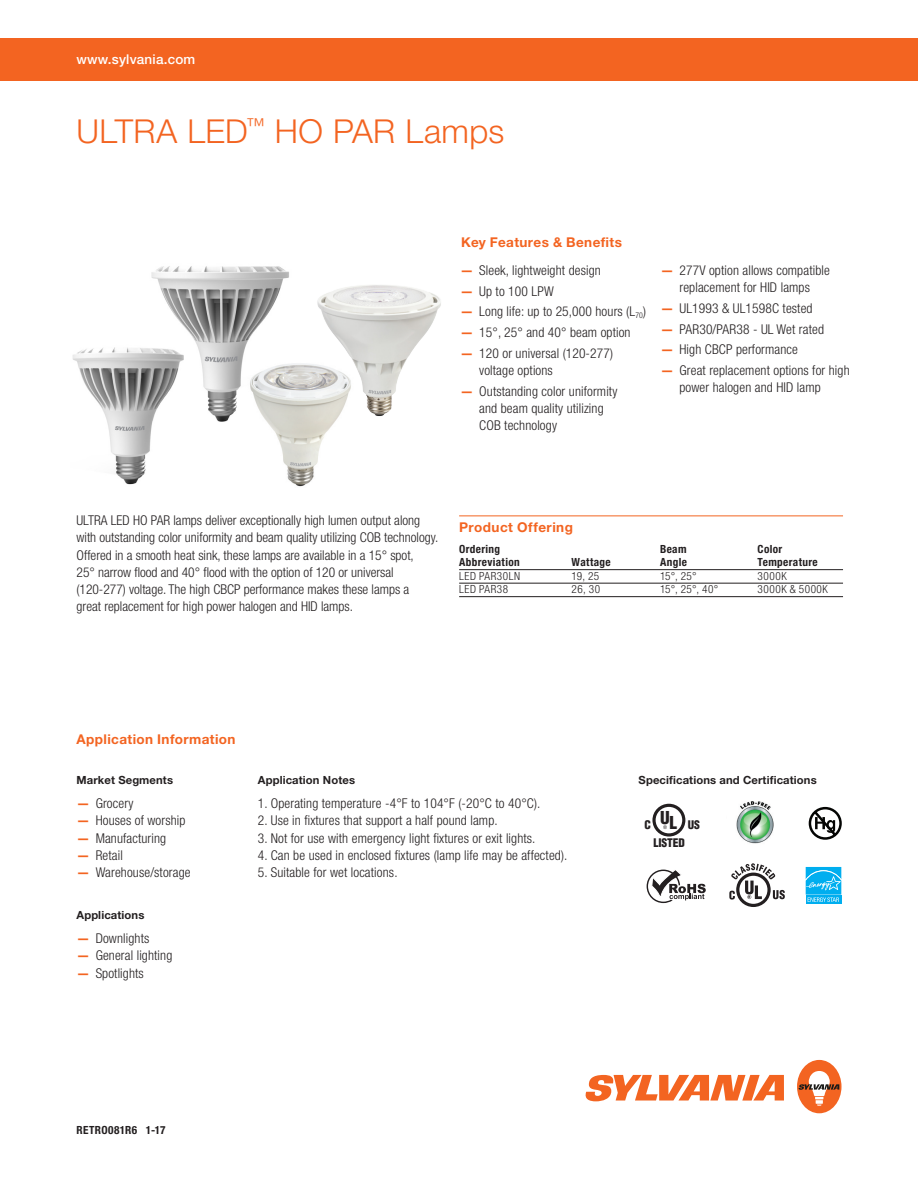
<style>
.page{position:relative;width:918px;height:1188px;background:#fff}
.page>*{position:absolute;margin:0;border:0;box-sizing:border-box;transform-origin:0 0}
.PIB_HEADLINE{font:300 33px "Helvetica Neue LT Pro";letter-spacing:.01em;color:#f36421}
.Letter_Cover_Copy_9{font:300 condensed 13.5px/17.2px "Helvetica Neue LT Pro";letter-spacing:.01em;color:#231f20}
.Letter_Copy_Headline{font:700 13.5px "Helvetica Neue LT Pro";letter-spacing:.03em;color:#f36421}
.Letter_Cover_URL_Ban{font:500 13.5px "Helvetica Neue LT Pro";letter-spacing:.015em;color:#fff}
.Letter_Tablehead_9_o{font:700 13.5px "Helvetica Neue LT Pro";letter-spacing:.035em;color:#f36421}
.t1{font:900 condensed 11.55px/18px "Helvetica";letter-spacing:-.01em;color:#231f20;text-align:center}
.App_Info_Head{font:700 11.25px "Helvetica Neue LT Pro";letter-spacing:.01em;color:#231f20}
.Letter_Tables_7_5_Ba{font:300 condensed 11.25px "Helvetica Neue LT Pro";letter-spacing:.045em;color:#231f20}
.Letter_Tablehead_7_5{font:700 condensed 11.25px "Helvetica Neue LT Pro";letter-spacing:.03em;color:#231f20}
.CODE{font:700 condensed 11.25px "Helvetica Neue LT Pro";letter-spacing:.035em;color:#231f20}
.s1{font-weight:700;font-stretch:normal;color:#f36421}
.s2{font-size:17.4px}
</style>
<div class="page">
<img style="left:151px;top:266px;width:138px;height:156px">
<img style="left:317px;top:285px;width:124px;height:131px">
<hr style="left:459px;top:515px;width:384px;height:1px;background:#f36421">
<hr style="left:459px;top:569px;width:384px;height:1px;background:#231f20">
<hr style="left:459px;top:583px;width:384px;height:1px;background:#231f20">
<hr style="left:459px;top:596px;width:384px;height:1px;background:#231f20">
<div style="left:0;top:38px;width:918px;height:43px;background:#f36421"></div>
<div style="left:652px;top:804px;width:33px;height:33px;border:3px solid #231f20;border-radius:50%"></div>
<svg style="left:663px;top:825px;width:4px;height:4px"></svg>
<svg style="left:805px;top:866px;width:37px;height:38px"></svg>
<div style="left:806px;top:895px;width:35px;height:9px;background:#00aeef"></div>
<svg style="left:806px;top:867px;width:35px;height:35px"></svg>
<svg style="left:647px;top:869px;width:59px;height:34px"></svg>
<svg style="left:808px;top:806px;width:34px;height:34px"></svg>
<img style="left:736px;top:801px;width:38px;height:43px">
<svg style="left:736px;top:873px;width:35px;height:34px"></svg>
<svg style="left:739px;top:876px;width:28px;height:28px"></svg>
<svg style="left:729px;top:863px;width:56px;height:37px"></svg>
<img style="left:246px;top:358px;width:108px;height:129px">
<svg style="left:586px;top:1075px;width:198px;height:26px"></svg>
<div style="left:797px;top:1060px;width:45px;height:53px;background:#f36421;border-radius:50%"></div>
<svg style="left:798px;top:1071px;width:41px;height:35px"></svg>
<img style="left:72px;top:342px;width:111px;height:143px">
<p class="Letter_Cover_URL_Ban" style="left:77px;top:51px;width:120px">www.sylvania.com</p>
<p class="PIB_HEADLINE" style="left:77px;top:111px;width:429px">ULTRA LED<sup>™</sup> HO PAR Lamps</p>
<p class="Letter_Copy_Headline" style="left:461px;top:233px;width:162px">Key Features &amp; Benefits</p>
<p class="Letter_Cover_Copy_9" style="left:460px;top:262px;width:142px"><span class="s1">—</span> Sleek, lightweight design</p>
<p class="Letter_Cover_Copy_9" style="left:460px;top:282px;width:95px"><span class="s1">—</span> Up to 100 LPW</p>
<p class="Letter_Cover_Copy_9" style="left:460px;top:303px;width:187px"><span class="s1">—</span> Long life: up to 25,000 hours (L<sub>70</sub>)</p>
<p class="Letter_Cover_Copy_9" style="left:460px;top:324px;width:172px"><span class="s1">—</span> 15°, 25° and 40° beam option</p>
<p class="Letter_Cover_Copy_9" style="left:479px;top:344px;width:135px;text-indent:-19px"><span class="s1">—</span> 120 or universal (120-277) voltage options</p>
<p class="Letter_Cover_Copy_9" style="left:479px;top:382px;width:140px;text-indent:-19px"><span class="s1">—</span> Outstanding color uniformity and beam quality utilizing<br>COB technology</p>
<p class="Letter_Cover_Copy_9" style="left:660px;top:262px;width:171px;text-align:center"><span class="s1">—</span> 277V option allows compatible replacement for HID lamps</p>
<p class="Letter_Cover_Copy_9" style="left:660px;top:300px;width:154px"><span class="s1">—</span> UL1993 &amp; UL1598C tested</p>
<p class="Letter_Cover_Copy_9" style="left:660px;top:320px;width:165px"><span class="s1">—</span> PAR30/PAR38 - UL Wet rated</p>
<p class="Letter_Cover_Copy_9" style="left:660px;top:341px;width:139px"><span class="s1">—</span> High CBCP performance</p>
<p class="Letter_Cover_Copy_9" style="left:680px;top:361px;width:172px;text-indent:-19px"><span class="s1">—</span> Great replacement options for high power halogen and HID lamp</p>
<p class="Letter_Cover_Copy_9" style="left:77px;top:512px;width:363px">ULTRA LED HO PAR lamps deliver exceptionally high lumen output along with outstanding color uniformity and beam quality utilizing COB technology.<br>Offered in a smooth heat sink, these lamps are available in a 15° spot,<br>25° narrow flood and 40° flood with the option of 120 or universal (120-277) voltage. The high CBCP performance makes these lamps a<br>great replacement for high power halogen and HID lamps.</p>
<p class="Letter_Tablehead_9_o" style="left:459px;top:519px;width:115px">Product Offering</p>
<p class="Letter_Tablehead_7_5" style="left:459px;top:542px;width:43px">Ordering</p>
<p class="Letter_Tablehead_7_5" style="left:660px;top:542px;width:28px">Beam</p>
<p class="Letter_Tablehead_7_5" style="left:758px;top:542px;width:26px">Color</p>
<p class="Letter_Tablehead_7_5" style="left:459px;top:555px;width:62px">Abbreviation</p>
<p class="Letter_Tablehead_7_5" style="left:572px;top:555px;width:41px">Wattage</p>
<p class="Letter_Tablehead_7_5" style="left:660px;top:555px;width:28px">Angle</p>
<p class="Letter_Tablehead_7_5" style="left:758px;top:555px;width:62px">Temperature</p>
<p class="Letter_Tables_7_5_Ba" style="left:459px;top:569px;width:62px">LED PAR30LN</p>
<p class="Letter_Tables_7_5_Ba" style="left:572px;top:569px;width:29px">19, 25</p>
<p class="Letter_Tables_7_5_Ba" style="left:660px;top:569px;width:38px">15°, 25°</p>
<p class="Letter_Tables_7_5_Ba" style="left:758px;top:569px;width:31px">3000K</p>
<p class="Letter_Tables_7_5_Ba" style="left:459px;top:583px;width:51px">LED PAR38</p>
<p class="Letter_Tables_7_5_Ba" style="left:572px;top:583px;width:30px">26, 30</p>
<p class="Letter_Tables_7_5_Ba" style="left:660px;top:583px;width:60px">15°, 25°, 40°</p>
<p class="Letter_Tables_7_5_Ba" style="left:758px;top:583px;width:72px">3000K &amp; 5000K</p>
<p class="Letter_Copy_Headline" style="left:77px;top:731px;width:161px">Application Information</p>
<p class="App_Info_Head" style="left:77px;top:773px;width:98px">Market Segments</p>
<p class="Letter_Cover_Copy_9" style="left:77px;top:795px;width:58px"><span class="s1">—</span> Grocery</p>
<p class="Letter_Cover_Copy_9" style="left:77px;top:812px;width:111px"><span class="s1">—</span> Houses of worship</p>
<p class="Letter_Cover_Copy_9" style="left:77px;top:829px;width:91px"><span class="s1">—</span> Manufacturing</p>
<p class="Letter_Cover_Copy_9" style="left:77px;top:846px;width:48px"><span class="s1">—</span> Retail</p>
<p class="Letter_Cover_Copy_9" style="left:77px;top:864px;width:116px"><span class="s1">—</span> Warehouse/storage</p>
<p class="App_Info_Head" style="left:77px;top:908px;width:69px">Applications</p>
<p class="Letter_Cover_Copy_9" style="left:77px;top:930px;width:74px"><span class="s1">—</span> Downlights</p>
<p class="Letter_Cover_Copy_9" style="left:77px;top:947px;width:97px"><span class="s1">—</span> General lighting</p>
<p class="Letter_Cover_Copy_9" style="left:77px;top:964px;width:69px"><span class="s1">—</span> Spotlights</p>
<p class="App_Info_Head" style="left:258px;top:773px;width:99px">Application Notes</p>
<p class="App_Info_Head" style="left:639px;top:773px;width:180px">Specifications and Certifications</p>
<p class="Letter_Cover_Copy_9" style="left:258px;top:795px;width:284px">1. Operating temperature -4°F to 104°F (-20°C to 40°C).</p>
<p class="Letter_Cover_Copy_9" style="left:258px;top:812px;width:241px">2. Use in fixtures that support a half pound lamp.</p>
<p class="Letter_Cover_Copy_9" style="left:258px;top:829px;width:279px">3. Not for use with emergency light fixtures or exit lights.</p>
<p class="Letter_Cover_Copy_9" style="left:258px;top:846px;width:311px">4. Can be used in enclosed fixtures (lamp life may be affected).</p>
<p class="Letter_Cover_Copy_9" style="left:258px;top:864px;width:141px">5. Suitable for wet locations.</p>
<p class="t1" style="left:644px;top:816px;width:57px">C <sup>U</sup><span class="s2">L</span> US<br>LISTED</p>
<p class="CODE" style="left:77px;top:1124px;width:91px">RETRO081R6 1-17</p>
</div>
